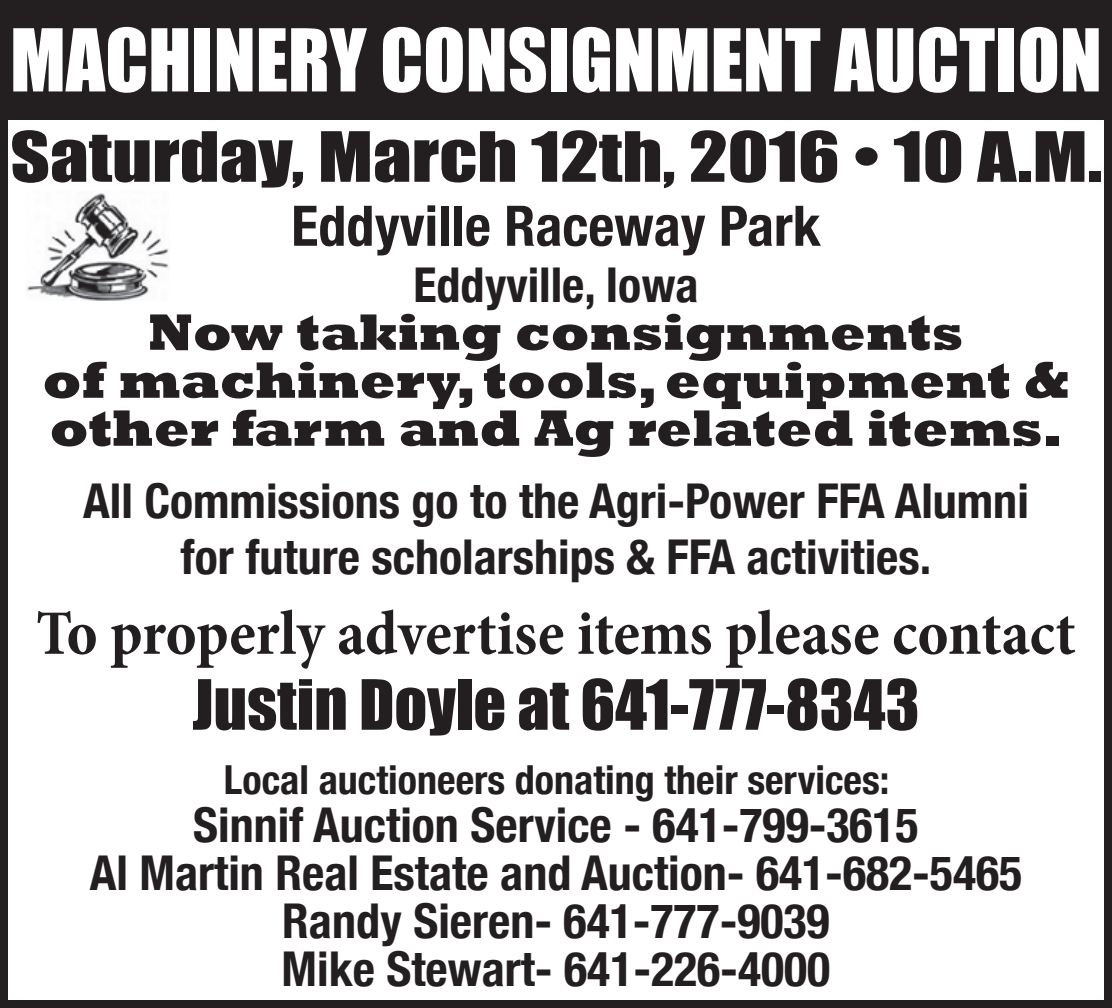
<style>
.page{position:relative;width:1112px;height:1008px;background:#fff}
.page>*{position:absolute;margin:0;border:0;box-sizing:border-box;transform-origin:0 0}
.t1{font:80px "Impact";color:#fff}
.t2{font:700 condensed 64px "Minion Pro";letter-spacing:-.005em;color:#231f20}
.t3{font:64px "Impact";color:#231f20;scale:1.2 1}
.t4{font:64px "Impact";color:#231f20}
.t5{font:700 condensed 56px "Helvetica Neue";color:#231f20}
.t6{font:800 52px/48px "Rockwell";color:#231f20;text-align:center}
.t7{font:700 condensed 48px/48px "Helvetica Neue";color:#231f20;text-align:center}
.t8{font:700 condensed 40px "Helvetica Neue";color:#231f20}
</style>
<div class="page">
<div style="left:0;top:0;width:1112px;height:1008px;border:8px solid #231f20"></div>
<div style="left:0;top:0;width:1112px;height:120px;background:#231f20"></div>
<img style="left:27px;top:193px;width:142px;height:107px">
<h1 class="t1" style="left:10px;top:-2px;width:1093px">MACHINERY CONSIGNMENT AUCTION</h1>
<h2 class="t3" style="left:10px;top:107px;width:911px">Saturday, March 12th, 2016 • 10 A.M.</h2>
<p class="t5" style="left:291px;top:179px;width:531px">Eddyville Raceway Park</p>
<p class="t7" style="left:413px;top:257px;width:287px">Eddyville, Iowa</p>
<p class="t6" style="left:42px;top:309px;width:1028px">Now taking consignments<br>of machinery, tools, equipment &amp; other farm and Ag related items.</p>
<p class="t7" style="left:83px;top:469px;width:947px;line-height:56px">All Commissions go to the Agri-Power FFA Alumni for future scholarships &amp; FFA activities.</p>
<h2 class="t2" style="left:36px;top:589px;width:1041px">To properly advertise items please contact</h2>
<h2 class="t4" style="left:192px;top:655px;width:728px">Justin Doyle at 641-777-8343</h2>
<p class="t8" style="left:224px;top:746px;width:667px">Local auctioneers donating their services:</p>
<p class="t7" style="left:90px;top:797px;width:933px">Sinnif Auction Service - 641-799-3615<br>Al Martin Real Estate and Auction- 641-682-5465<br>Randy Sieren- 641-777-9039<br>Mike Stewart- 641-226-4000</p>
</div>
